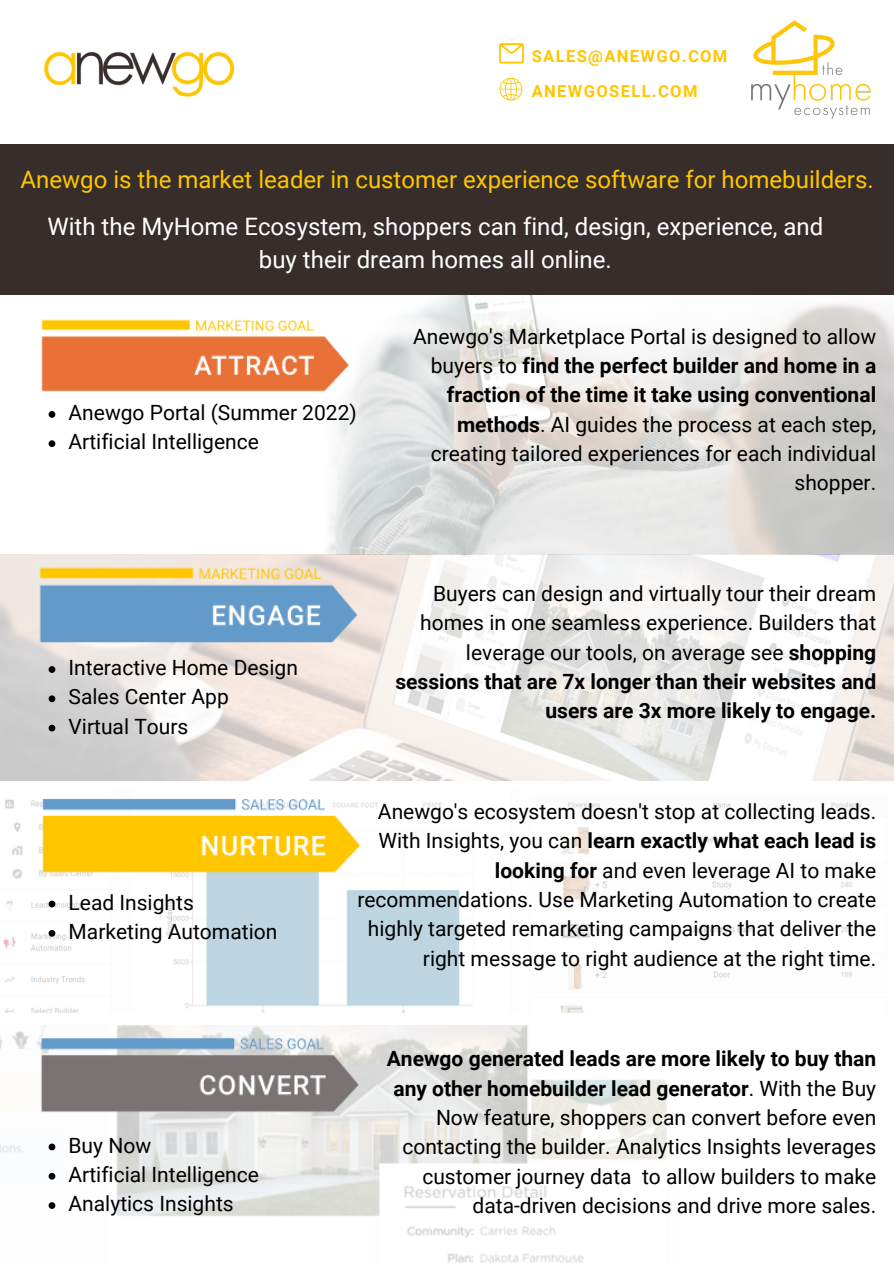
<style>
.page{position:relative;width:894px;height:1264px;background:#fff}
.page>*{position:absolute;margin:0;border:0;box-sizing:border-box;transform-origin:0 0}
.t1{font:24px/32.7px "Roboto";color:#fff;text-align:center}
.t2{font:24px "Roboto";color:#ffc600}
.t3{font:21px/29.2px "Roboto";color:#000;text-align:right}
.t4{font:700 16.65px "Roboto";letter-spacing:.08em;color:#ffc600}
.s1{font-weight:700}
</style>
<div class="page">
<svg style="left:499px;top:43px;width:24px;height:20px"></svg>
<svg style="left:499px;top:77px;width:23px;height:24px"></svg>
<img style="left:327px;top:295px;width:566px;height:259px">
<div style="left:0;top:144px;width:893px;height:151px;background:#372e2c"></div>
<img style="left:41px;top:310px;width:314px;height:90px">
<img style="left:0;top:555px;width:893px;height:225px">
<img style="left:0;top:1025px;width:667px;height:238px">
<img style="left:3px;top:799px;width:859px;height:213px">
<img style="left:33px;top:555px;width:333px;height:93px">
<img style="left:33px;top:798px;width:333px;height:84px">
<img style="left:33px;top:1027px;width:333px;height:93px">
<img style="left:44px;top:51px;width:191px;height:46px">
<img style="left:751px;top:21px;width:118px;height:98px">
<svg style="left:49px;top:900px;width:6px;height:7px"></svg>
<svg style="left:49px;top:930px;width:6px;height:6px"></svg>
<svg style="left:49px;top:1143px;width:6px;height:7px"></svg>
<svg style="left:49px;top:1172px;width:6px;height:7px"></svg>
<svg style="left:49px;top:1202px;width:6px;height:6px"></svg>
<svg style="left:49px;top:411px;width:6px;height:7px"></svg>
<svg style="left:49px;top:440px;width:6px;height:7px"></svg>
<svg style="left:49px;top:666px;width:6px;height:7px"></svg>
<svg style="left:49px;top:695px;width:6px;height:7px"></svg>
<svg style="left:49px;top:724px;width:6px;height:7px"></svg>
<p class="t4" style="left:531px;top:46px;width:197px">SALES@ANEWGO.COM</p>
<p class="t4" style="left:531px;top:81px;width:167px">ANEWGOSELL.COM</p>
<p class="t2" style="left:21px;top:166px;width:854px">Anewgo is the market leader in customer experience software for homebuilders.</p>
<p class="t1" style="left:47px;top:210px;width:777px">With the MyHome Ecosystem, shoppers can find, design, experience, and buy their dream homes all online.</p>
<p class="t3" style="left:68px;top:398px;width:290px">Anewgo Portal (Summer 2022)</p>
<p class="t3" style="left:68px;top:427px;width:192px">Artificial Intelligence</p>
<p class="t3" style="left:68px;top:653px;width:231px">Interactive Home Design</p>
<p class="t3" style="left:68px;top:682px;width:162px">Sales Center App</p>
<p class="t3" style="left:68px;top:712px;width:121px">Virtual Tours</p>
<p class="t3" style="left:413px;top:322px;width:464px">Anewgo's Marketplace Portal is designed to allow buyers to <span class="s1">find the perfect builder and home in a fraction of the time it take using conventional methods</span>. AI guides the process at each step, creating tailored experiences for each individual shopper.</p>
<p class="t3" style="left:395px;top:579px;width:482px">Buyers can design and virtually tour their dream homes in one seamless experience. Builders that leverage our tools, on average see <span class="s1">shopping sessions that are 7x longer than their websites and users are 3x more likely to engage.</span></p>
<p class="t3" style="left:68px;top:887px;width:127px">Lead Insights</p>
<p class="t3" style="left:68px;top:917px;width:210px">Marketing Automation</p>
<p class="t3" style="left:68px;top:1130px;width:84px">Buy Now</p>
<p class="t3" style="left:68px;top:1160px;width:192px">Artificial Intelligence</p>
<p class="t3" style="left:68px;top:1189px;width:167px">Analytics Insights</p>
<p class="t3" style="left:357px;top:797px;width:520px">Anewgo's ecosystem doesn't stop at collecting leads.<br>With Insights, you can <span class="s1">learn exactly what each lead is looking for</span> and even leverage AI to make recommendations. Use Marketing Automation to create highly targeted remarketing campaigns that deliver the right message to right audience at the right time.</p>
<p class="t3" style="left:386px;top:1044px;width:491px"><span class="s1">Anewgo generated leads are more likely to buy than any other homebuilder lead generator</span>. With the Buy Now feature, shoppers can convert before even contacting the builder. Analytics Insights leverages customer journey data to allow builders to make data-driven decisions and drive more sales.</p>
</div>
